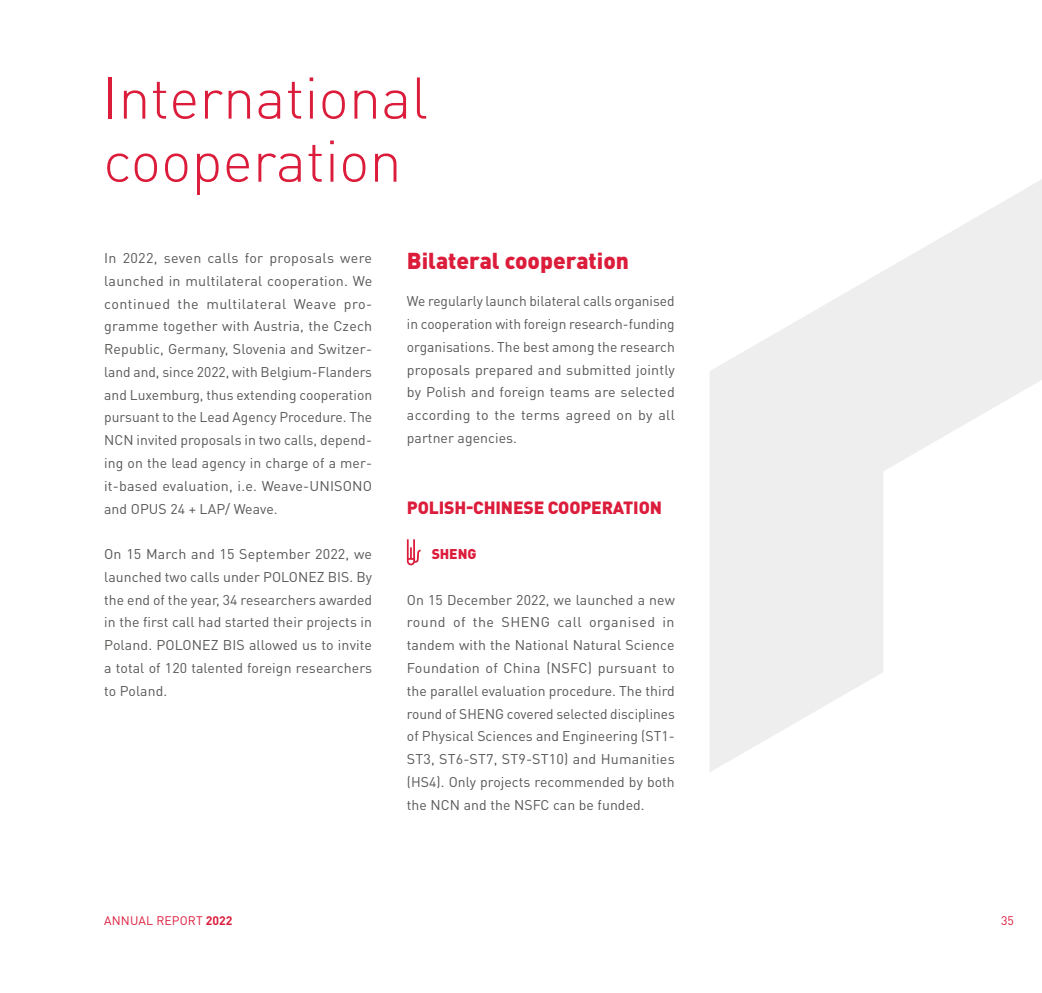
<style>
.page{position:relative;width:1042px;height:993px;background:#fff}
.page>*{position:absolute;margin:0;border:0;box-sizing:border-box;transform-origin:0 0}
.t1{font:300 57.75px/63px "DIN Pro";color:#dc1c3b}
.t2{font:900 22.75px "DIN Pro";color:#dc1c3b}
.t3{font:900 17.5px "DIN Pro";letter-spacing:-.01em;color:#dc1c3b}
.t4{font:14px/22.8px "DIN Pro";letter-spacing:.005em;color:#575756;text-align:justify}
.t5{font:900 14px "DIN Pro";letter-spacing:-.01em;color:#dc1c3b}
.t6{font:12.25px "DIN Pro";letter-spacing:.01em;color:#dc1c3b}
.s1{font-weight:700}
</style>
<div class="page">
<svg style="left:407px;top:539px;width:14px;height:26px"></svg>
<svg style="left:710px;top:180px;width:332px;height:592px;fill:#eee"></svg>
<h1 class="t1" style="left:102px;top:64px;width:327px">International cooperation</h1>
<p class="t4" style="left:104px;top:246px;width:269px">In 2022, seven calls for proposals were launched in multilateral cooperation. We continued the multilateral Weave pro&shy;gramme together with Austria, the Czech Republic, Germany, Slovenia and Switzer&shy;land and, since 2022, with Belgium-Flanders and Luxemburg, thus extending cooperation pursuant to the Lead Agency Procedure. The NCN invited proposals in two calls, depend&shy;ing on the lead agency in charge of a mer&shy;it-based evaluation, i.e. Weave-UNISONO and OPUS 24 + LAP/ Weave.</p>
<p class="t4" style="left:104px;top:542px;width:269px">On 15 March and 15 September 2022, we launched two calls under POLONEZ BIS. By the end of the year, 34 researchers awarded in the first call had started their projects in Poland. POLONEZ BIS allowed us to invite a total of 120 talented foreign researchers to Poland.</p>
<h2 class="t2" style="left:407px;top:245px;width:224px">Bilateral cooperation</h2>
<p class="t4" style="left:407px;top:289px;width:269px">We regularly launch bilateral calls organised in cooperation with foreign research-funding organisations. The best among the research proposals prepared and submitted jointly by Polish and foreign teams are selected according to the terms agreed on by all partner agencies.</p>
<p class="t3" style="left:407px;top:495px;width:256px">POLISH-CHINESE COOPERATION</p>
<p class="t5" style="left:432px;top:544px;width:46px">SHENG</p>
<p class="t4" style="left:407px;top:587px;width:270px">On 15 December 2022, we launched a new round of the SHENG call organised in tandem with the National Natural Science Foundation of China (NSFC) pursuant to the parallel evaluation procedure. The third round of SHENG covered selected disciplines of Physical Sciences and Engineering (ST1- ST3, ST6-ST7, ST9-ST10) and Humanities (HS4). Only projects recommended by both the NCN and the NSFC can be funded.</p>
<p class="t6" style="left:104px;top:912px;width:130px">ANNUAL REPORT <span class="s1">2022</span></p>
<p class="t6" style="left:1001px;top:912px;width:14px">35</p>
</div>
